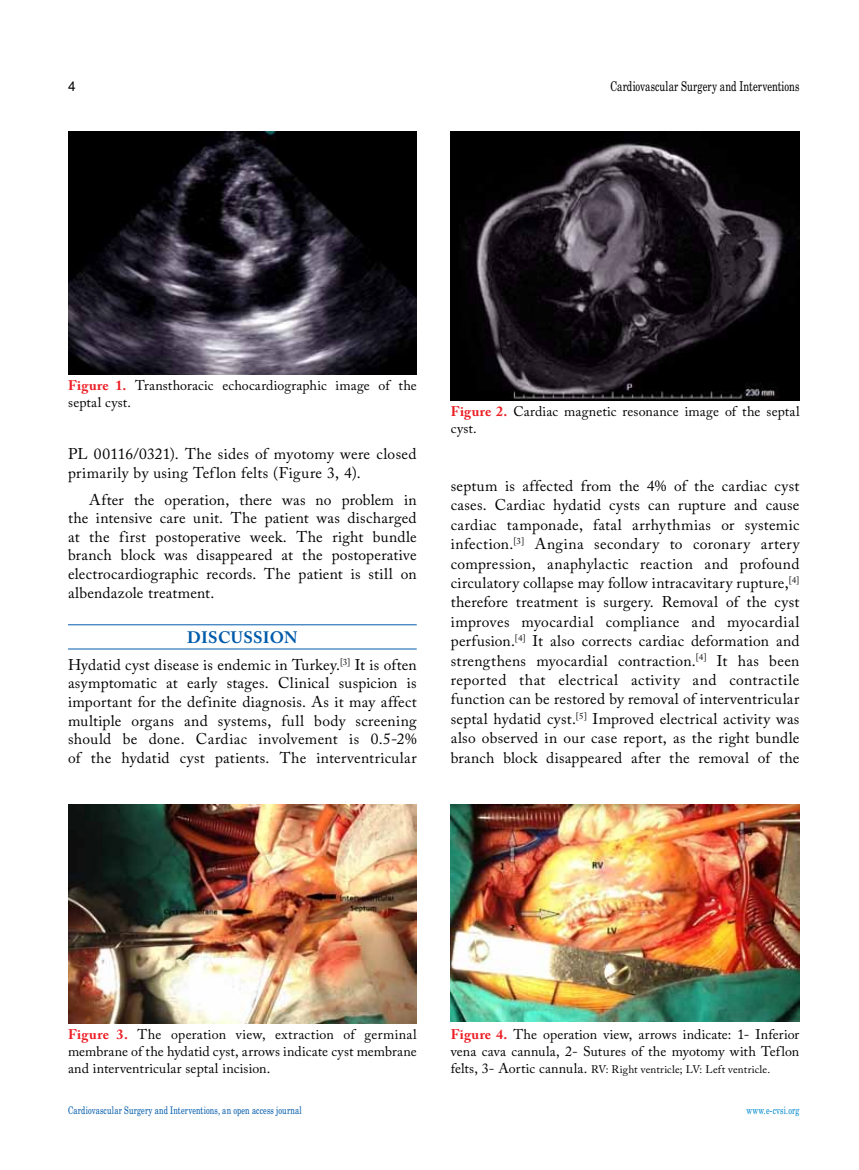
<style>
.page{position:relative;width:859px;height:1170px;background:#fff}
.page>*{position:absolute;margin:0;border:0;box-sizing:border-box;transform-origin:0 0}
.t1{font:700 16.5px "Adobe Caslon Pro";letter-spacing:.015em;color:#005baa}
.t2{font:15.45px/19.4px "Adobe Caslon Pro";letter-spacing:.015em;color:#000;text-align:justify}
.t3{font:13.95px/16.8px "Adobe Caslon Pro";letter-spacing:.01em;color:#000}
.t4{font:13.5px "Madison Tr";letter-spacing:.005em;color:#000}
.t5{font:13.5px "Helvetica Normal Tr";color:#000}
.t6{font:10.95px "Adobe Caslon Pro";letter-spacing:.015em;color:#000}
.t7{font:10.5px "Madison Tr";letter-spacing:.015em;color:#005baa}
.t8{font:10.5px "Madison Tr";letter-spacing:.015em;color:#0089cf}
.s1{font-weight:700;color:#ed1d24}
.s2{font-size:13.95px}
</style>
<div class="page">
<hr style="left:68px;top:624px;width:349px;height:1px;background:#005baa">
<hr style="left:68px;top:648px;width:349px;height:1px;background:#005baa">
<img style="left:68px;top:132px;width:349px;height:242px">
<img style="left:451px;top:132px;width:349px;height:268px">
<img style="left:68px;top:804px;width:349px;height:219px">
<img style="left:451px;top:804px;width:348px;height:217px">
<p class="t5" style="left:68px;top:78px;width:9px">4</p>
<p class="t4" style="left:610px;top:78px;width:191px">Cardiovascular Surgery and Interventions</p>
<p class="t3" style="left:68px;top:376px;width:350px"><span class="s1">Figure 1.</span> Transthoracic echocardiographic image of the septal cyst.</p>
<p class="t2" style="left:68px;top:444px;width:350px;line-height:18.6px">PL 00116/0321). The sides of myotomy were closed primarily by using Teflon felts (Figure 3, 4).</p>
<p class="t2" style="left:68px;top:490px;width:350px;line-height:18.6px;text-indent:21px">After the operation, there was no problem in the intensive care unit. The patient was discharged at the first postoperative week. The right bundle branch block was disappeared at the postoperative electrocardiographic records. The patient is still on albendazole treatment.</p>
<p class="t1" style="left:187px;top:627px;width:112px">DISCUSSION</p>
<p class="t2" style="left:68px;top:655px;width:350px;line-height:18.6px">Hydatid cyst disease is endemic in Turkey.<sup>[3]</sup> It is often asymptomatic at early stages. Clinical suspicion is important for the definite diagnosis. As it may affect multiple organs and systems, full body screening should be done. Cardiac involvement is 0.5-2% of the hydatid cyst patients. The interventricular</p>
<p class="t3" style="left:451px;top:403px;width:350px"><span class="s1">Figure 2.</span> Cardiac magnetic resonance image of the septal cyst.</p>
<p class="t2" style="left:451px;top:476px;width:350px">septum is affected from the 4% of the cardiac cyst cases. Cardiac hydatid cysts can rupture and cause cardiac tamponade, fatal arrhythmias or systemic infection.<sup>[3]</sup> Angina secondary to coronary artery compression, anaphylactic reaction and profound circulatory collapse may follow intracavitary rupture,<sup>[4] </sup>therefore treatment is surgery. Removal of the cyst improves myocardial compliance and myocardial perfusion.<sup>[4]</sup> It also corrects cardiac deformation and strengthens myocardial contraction.<sup>[4]</sup> It has been reported that electrical activity and contractile function can be restored by removal of interventricular septal hydatid cyst.<sup>[5]</sup> Improved electrical activity was also observed in our case report, as the right bundle branch block disappeared after the removal of the</p>
<p class="t3" style="left:68px;top:1025px;width:350px;text-align:justify"><span class="s1">Figure 3.</span> The operation view, extraction of germinal membrane of the hydatid cyst, arrows indicate cyst membrane and interventricular septal incision.</p>
<p class="t3" style="left:451px;top:1025px;width:350px"><span class="s1">Figure 4.</span> The operation view, arrows indicate: 1- Inferior vena cava cannula, 2- Sutures of the myotomy with Teflon</p>
<p class="t6" style="left:451px;top:1062px;width:321px"><span class="s2">felts, 3- Aortic cannula.</span> RV: Right ventricle; LV: Left ventricle.</p>
<p class="t7" style="left:68px;top:1103px;width:235px">Cardiovascular Surgery and Interventions, an open access journal</p>
<p class="t8" style="left:746px;top:1103px;width:55px">www.e-cvsi.org</p>
</div>
